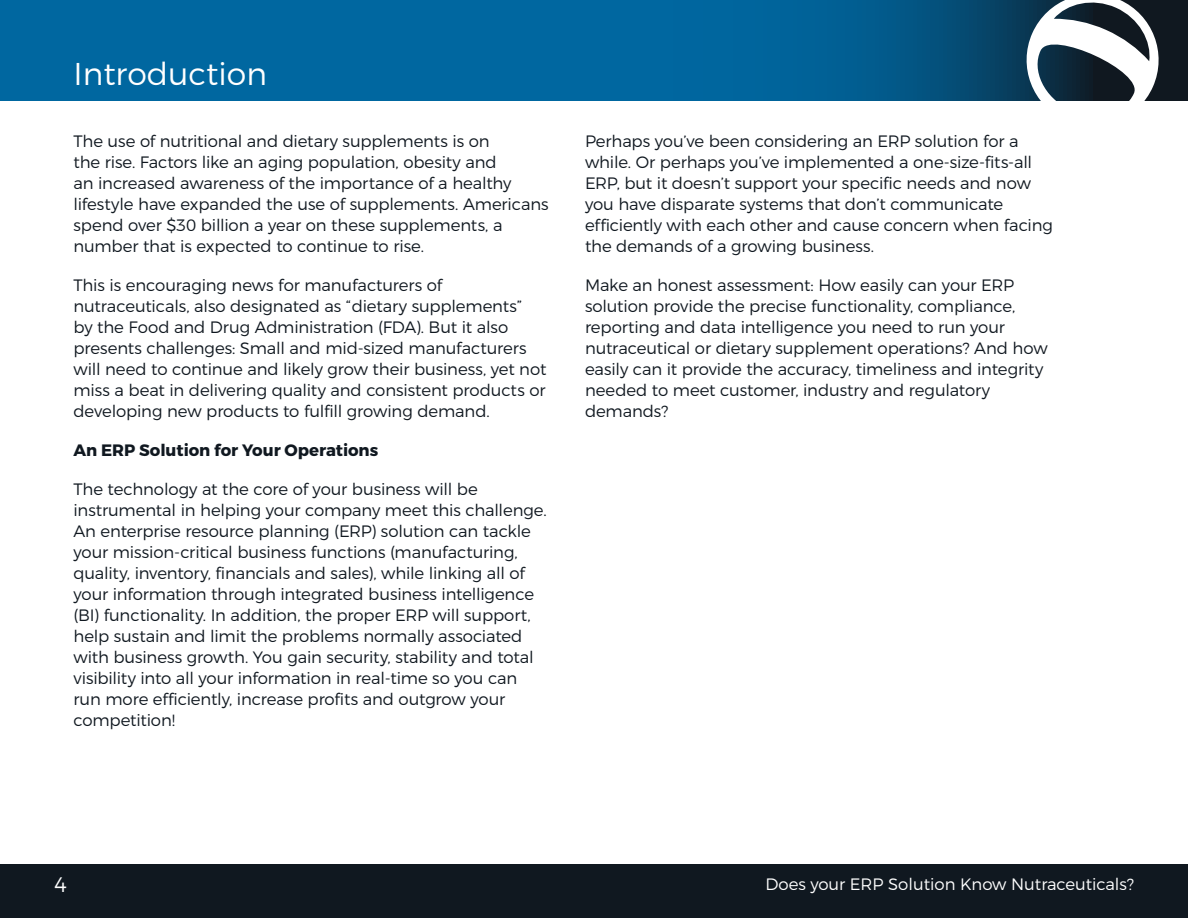
<style>
.page{position:relative;width:1188px;height:918px;background:#fff}
.page>*{position:absolute;margin:0;border:0;box-sizing:border-box;transform-origin:0 0}
.Page_Header{font:300 31.5px "Montserrat";color:#fff}
.t1{font:300 21px "Montserrat";color:#fff}
.Body{font:300 16.5px/21px "Montserrat";letter-spacing:-.01em;color:#101820}
.t2{font:300 16.5px "Montserrat";color:#fff}
.Body-2{font:700 16.5px "Montserrat";letter-spacing:-.005em;color:#101820}
</style>
<div class="page">
<div style="left:0;top:864px;width:1188px;height:54px;background:#101820"></div>
<svg style="left:0;top:0;width:1017px;height:100px;background:#006298"></svg>
<svg style="left:1017px;top:0;width:151px;height:101px"></svg>
<p class="Page_Header" style="left:74px;top:54px;width:195px">Introduction</p>
<p class="Body" style="left:74px;top:130px;width:477px">The use of nutritional and dietary supplements is on<br>the rise. Factors like an aging population, obesity and<br>an increased awareness of the importance of a healthy lifestyle have expanded the use of supplements. Americans spend over $30 billion a year on these supplements, a number that is expected to continue to rise.</p>
<p class="Body" style="left:74px;top:274px;width:474px">This is encouraging news for manufacturers of nutraceuticals, also designated as “dietary supplements”<br>by the Food and Drug Administration (FDA). But it also presents challenges: Small and mid-sized manufacturers will need to continue and likely grow their business, yet not miss a beat in delivering quality and consistent products or developing new products to fulfill growing demand.</p>
<p class="Body-2" style="left:74px;top:440px;width:306px">An ERP Solution for Your Operations</p>
<p class="Body" style="left:74px;top:478px;width:475px">The technology at the core of your business will be instrumental in helping your company meet this challenge.<br>An enterprise resource planning (ERP) solution can tackle your mission-critical business functions (manufacturing, quality, inventory, financials and sales), while linking all of your information through integrated business intelligence (BI) functionality. In addition, the proper ERP will support, help sustain and limit the problems normally associated with business growth. You gain security, stability and total visibility into all your information in real-time so you can run more efficiently, increase profits and outgrow your competition!</p>
<p class="Body" style="left:585px;top:130px;width:470px">Perhaps you’ve been considering an ERP solution for a while. Or perhaps you’ve implemented a one-size-fits-all ERP, but it doesn’t support your specific needs and now you have disparate systems that don’t communicate efficiently with each other and cause concern when facing the demands of a growing business.</p>
<p class="Body" style="left:585px;top:274px;width:464px">Make an honest assessment: How easily can your ERP solution provide the precise functionality, compliance, reporting and data intelligence you need to run your nutraceutical or dietary supplement operations? And how easily can it provide the accuracy, timeliness and integrity needed to meet customer, industry and regulatory demands?</p>
<p class="t1" style="left:54px;top:872px;width:14px">4</p>
<p class="t2" style="left:765px;top:874px;width:370px">Does your ERP Solution Know Nutraceuticals?</p>
</div>
